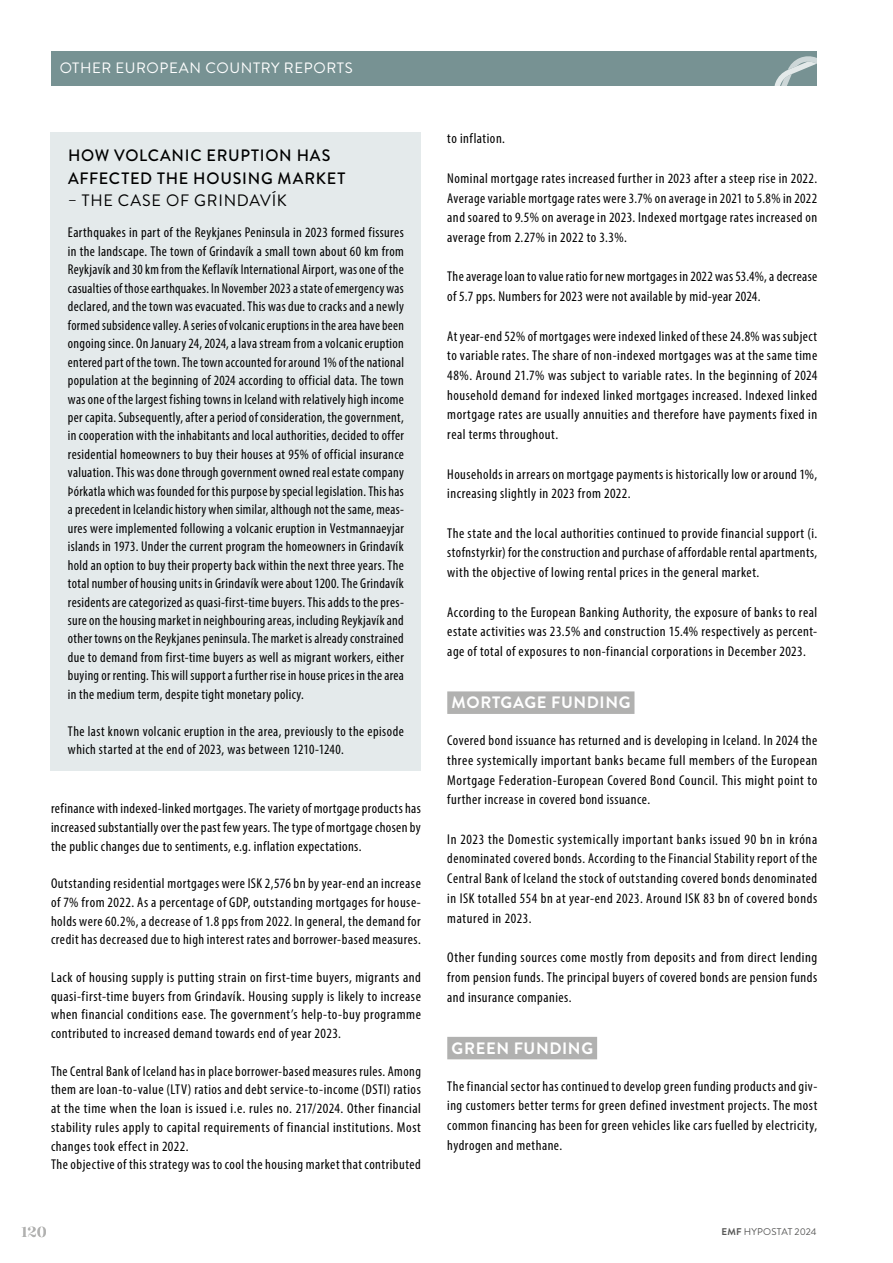
<style>
.page{position:relative;width:893px;height:1263px;background:#fff}
.page>*{position:absolute;margin:0;border:0;box-sizing:border-box;transform-origin:0 0}
.t1{font:500 16.5px/22.5px "Brandon Grotesque";letter-spacing:.045em;color:#000}
.t2{font:700 16.5px "Brandon Grotesque";letter-spacing:.04em;color:#fff}
.t3{font:16.5px "Brandon Grotesque";letter-spacing:.045em;color:#000}
.t4{font:500 16.5px "Majesti Banner";color:#b1b1b0}
.t5{font:15px "Brandon Grotesque";letter-spacing:.04em;color:#fff}
.t6{font:condensed 14.25px/19.6px "Myriad Pro";letter-spacing:.035em;color:#000;text-align:justify}
.t7{font:9.75px "Brandon Grotesque";letter-spacing:.01em;color:#585857}
.s1{font-weight:700}
</style>
<div class="page">
<div style="left:51px;top:51px;width:766px;height:34px;background:#779293"></div>
<svg style="left:775px;top:56px;width:42px;height:29px"></svg>
<div style="left:447px;top:691px;width:187px;height:23px;background:#b1b1b0"></div>
<div style="left:447px;top:1037px;width:150px;height:22px;background:#b1b1b0"></div>
<div style="left:51px;top:133px;width:370px;height:638px;background:#e4eaeb"></div>
<p class="t5" style="left:60px;top:58px;width:295px">OTHER EUROPEAN COUNTRY REPORTS</p>
<p class="t1" style="left:68px;top:145px;width:279px">HOW VOLCANIC ERUPTION HAS<br>AFFECTED THE HOUSING MARKET</p>
<p class="t3" style="left:68px;top:189px;width:221px">– THE CASE OF GRINDAVÍK</p>
<p class="t6" style="left:68px;top:223px;width:338px;line-height:18.5px">Earthquakes in part of the Reykjanes Peninsula in 2023 formed fissures in the landscape. The town of Grindavík a small town about 60 km from Reykjavík and 30 km from the Keflavík International Airport, was one of the casualties of those earthquakes. In November 2023 a state of emergency was declared, and the town was evacuated. This was due to cracks and a newly formed subsidence valley. A series of volcanic eruptions in the area have been ongoing since. On January 24, 2024, a lava stream from a volcanic eruption entered part of the town. The town accounted for around 1% of the national population at the beginning of 2024 according to official data. The town was one of the largest fishing towns in Iceland with relatively high income per capita. Subsequently, after a period of consideration, the government, in cooperation with the inhabitants and local authorities, decided to offer residential homeowners to buy their houses at 95% of official insurance valuation. This was done through government owned real estate company Þórkatla which was founded for this purpose by special legislation. This has a precedent in Icelandic history when similar, although not the same, meas&shy;ures were implemented following a volcanic eruption in Vestmannaeyjar islands in 1973. Under the current program the homeowners in Grindavík hold an option to buy their property back within the next three years. The total number of housing units in Grindavík were about 1200. The Grindavík residents are categorized as quasi-first-time buyers. This adds to the pres&shy;sure on the housing market in neighbouring areas, including Reykjavík and other towns on the Reykjanes peninsula. The market is already constrained due to demand from first-time buyers as well as migrant workers, either buying or renting. This will support a further rise in house prices in the area in the medium term, despite tight monetary policy.</p>
<p class="t6" style="left:68px;top:721px;width:337px;line-height:18.5px">The last known volcanic eruption in the area, previously to the episode which started at the end of 2023, was between 1210-1240.</p>
<p class="t6" style="left:51px;top:799px;width:371px;line-height:18.8px">refinance with indexed-linked mortgages. The variety of mortgage products has increased substantially over the past few years. The type of mortgage chosen by the public changes due to sentiments, e.g. inflation expectations.</p>
<p class="t6" style="left:51px;top:874px;width:371px;line-height:18.8px">Outstanding residential mortgages were ISK 2,576 bn by year-end an increase of 7% from 2022. As a percentage of GDP, outstanding mortgages for house&shy;holds were 60.2%, a decrease of 1.8 pps from 2022. In general, the demand for credit has decreased due to high interest rates and borrower-based measures.</p>
<p class="t6" style="left:51px;top:968px;width:371px;line-height:18.8px">Lack of housing supply is putting strain on first-time buyers, migrants and quasi-first-time buyers from Grindavík. Housing supply is likely to increase when financial conditions ease. The government’s help-to-buy programme contributed to increased demand towards end of year 2023.</p>
<p class="t6" style="left:51px;top:1061px;width:371px;line-height:18.8px;text-align:left">The Central Bank of Iceland has in place borrower-based measures rules. Among them are loan-to-value (LTV) ratios and debt service-to-income (DSTI) ratios at the time when the loan is issued i.e. rules no. 217/2024. Other financial stability rules apply to capital requirements of financial institutions. Most changes took effect in 2022.<br>The objective of this strategy was to cool the housing market that contributed</p>
<p class="t6" style="left:447px;top:129px;width:59px">to inflation.</p>
<p class="t6" style="left:447px;top:168px;width:372px">Nominal mortgage rates increased further in 2023 after a steep rise in 2022.<br>Average variable mortgage rates were 3.7% on average in 2021 to 5.8% in 2022 and soared to 9.5% on average in 2023. Indexed mortgage rates increased on average from 2.27% in 2022 to 3.3%.</p>
<p class="t6" style="left:447px;top:267px;width:372px">The average loan to value ratio for new mortgages in 2022 was 53.4%, a decrease of 5.7 pps. Numbers for 2023 were not available by mid-year 2024.</p>
<p class="t6" style="left:447px;top:326px;width:372px">At year-end 52% of mortgages were indexed linked of these 24.8% was subject to variable rates. The share of non-indexed mortgages was at the same time 48%. Around 21.7% was subject to variable rates. In the beginning of 2024 household demand for indexed linked mortgages increased. Indexed linked mortgage rates are usually annuities and therefore have payments fixed in real terms throughout.</p>
<p class="t6" style="left:447px;top:464px;width:372px">Households in arrears on mortgage payments is historically low or around 1%, increasing slightly in 2023 from 2022.</p>
<p class="t6" style="left:447px;top:523px;width:372px">The state and the local authorities continued to provide financial support (i. stofnstyrkir) for the construction and purchase of affordable rental apartments, with the objective of lowing rental prices in the general market.</p>
<p class="t6" style="left:447px;top:602px;width:371px">According to the European Banking Authority, the exposure of banks to real estate activities was 23.5% and construction 15.4% respectively as percent&shy;age of total of exposures to non-financial corporations in December 2023.</p>
<p class="t2" style="left:452px;top:691px;width:180px">MORTGAGE FUNDING</p>
<p class="t6" style="left:447px;top:730px;width:372px">Covered bond issuance has returned and is developing in Iceland. In 2024 the three systemically important banks became full members of the European Mortgage Federation-European Covered Bond Council. This might point to further increase in covered bond issuance.</p>
<p class="t6" style="left:447px;top:829px;width:372px">In 2023 the Domestic systemically important banks issued 90 bn in króna denominated covered bonds. According to the Financial Stability report of the Central Bank of Iceland the stock of outstanding covered bonds denominated in ISK totalled 554 bn at year-end 2023. Around ISK 83 bn of covered bonds matured in 2023.</p>
<p class="t6" style="left:447px;top:947px;width:372px">Other funding sources come mostly from deposits and from direct lending from pension funds. The principal buyers of covered bonds are pension funds and insurance companies.</p>
<p class="t2" style="left:452px;top:1036px;width:143px">GREEN FUNDING</p>
<p class="t6" style="left:447px;top:1076px;width:372px">The financial sector has continued to develop green funding products and giv&shy;ing customers better terms for green defined investment projects. The most common financing has been for green vehicles like cars fuelled by electricity, hydrogen and methane.</p>
<p class="t4" style="left:21px;top:1221px;width:27px">120</p>
<p class="t7" style="left:721px;top:1225px;width:96px"><span class="s1">EMF</span> HYPOSTAT 2024</p>
</div>
